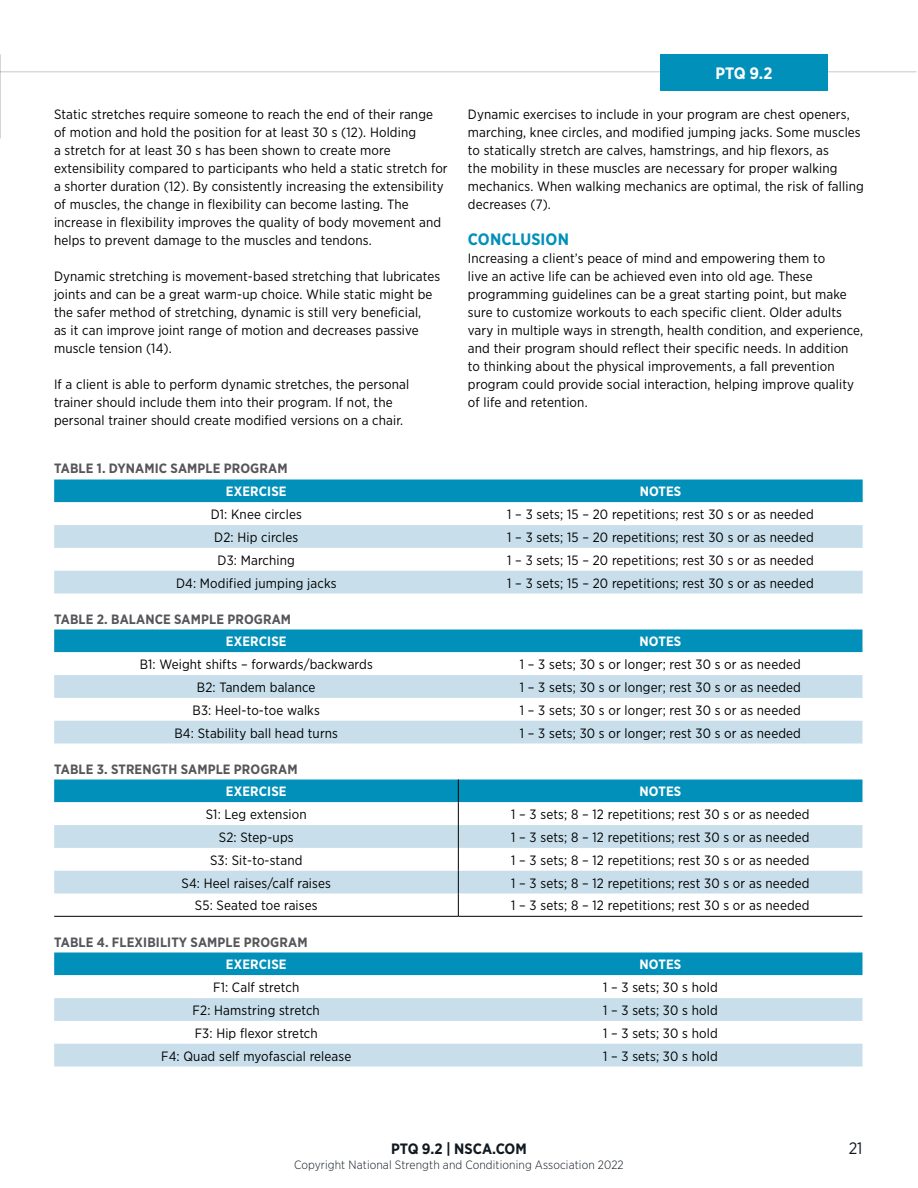
<style>
.page{position:relative;width:918px;height:1188px;background:#fff}
.page>*{position:absolute;margin:0;border:0;box-sizing:border-box;transform-origin:0 0}
.t1{font:700 16.5px "Gotham Narrow";letter-spacing:.01em;color:#0090ba}
.t2{font:700 16.5px "Gotham Narrow";color:#fff}
.t3{font:16.5px "Gotham Narrow";color:#111920}
.t4{font:700 15px "Gotham Narrow";color:#111920}
.t5{font:13.5px/18px "Gotham Narrow";letter-spacing:.01em;color:#000}
.t6{font:700 13.5px "Gotham Narrow";letter-spacing:.01em;color:#56565a}
.t7{font:700 13.5px "Gotham Narrow";letter-spacing:.01em;color:#fff}
.t8{font:300 12px "Gotham Narrow";letter-spacing:.01em;color:#111920}
</style>
<div class="page">
<hr style="left:0;top:71px;width:916px;height:1px;background:#cac8c7">
<div style="left:660px;top:54px;width:168px;height:36px;background:#0090ba"></div>
<div style="left:54px;top:480px;width:809px;height:22px;background:#0090ba"></div>
<svg style="left:54px;top:502px;width:809px;height:1px"></svg>
<svg style="left:54px;top:525px;width:809px;height:69px;fill:#c8dfeb"></svg>
<div style="left:54px;top:630px;width:808px;height:22px;background:#0090ba"></div>
<svg style="left:54px;top:652px;width:808px;height:1px"></svg>
<svg style="left:54px;top:675px;width:808px;height:69px;fill:#c8dfeb"></svg>
<svg style="left:54px;top:780px;width:808px;height:136px"></svg>
<hr style="left:54px;top:916px;width:404px;height:1px;background:#000">
<hr style="left:458px;top:916px;width:404px;height:1px;background:#000">
<div style="left:54px;top:953px;width:808px;height:22px;background:#0090ba"></div>
<svg style="left:54px;top:975px;width:808px;height:1px"></svg>
<svg style="left:54px;top:998px;width:808px;height:68px;fill:#c8dfeb"></svg>
<p class="t5" style="left:54px;top:105px;width:395px">Static stretches require someone to reach the end of their range of motion and hold the position for at least 30 s (12). Holding<br>a stretch for at least 30 s has been shown to create more extensibility compared to participants who held a static stretch for a shorter duration (12). By consistently increasing the extensibility of muscles, the change in flexibility can become lasting. The increase in flexibility improves the quality of body movement and helps to prevent damage to the muscles and tendons.</p>
<p class="t5" style="left:54px;top:267px;width:388px">Dynamic stretching is movement-based stretching that lubricates joints and can be a great warm-up choice. While static might be the safer method of stretching, dynamic is still very beneficial,<br>as it can improve joint range of motion and decreases passive muscle tension (14).</p>
<p class="t5" style="left:54px;top:375px;width:357px">If a client is able to perform dynamic stretches, the personal trainer should include them into their program. If not, the personal trainer should create modified versions on a chair.</p>
<p class="t2" style="left:716px;top:62px;width:58px">PTQ 9.2</p>
<p class="t5" style="left:468px;top:105px;width:397px">Dynamic exercises to include in your program are chest openers, marching, knee circles, and modified jumping jacks. Some muscles to statically stretch are calves, hamstrings, and hip flexors, as<br>the mobility in these muscles are necessary for proper walking mechanics. When walking mechanics are optimal, the risk of falling decreases (7).</p>
<p class="t1" style="left:468px;top:228px;width:103px">CONCLUSION</p>
<p class="t5" style="left:468px;top:249px;width:397px">Increasing a client’s peace of mind and empowering them to<br>live an active life can be achieved even into old age. These programming guidelines can be a great starting point, but make sure to customize workouts to each specific client. Older adults vary in multiple ways in strength, health condition, and experience, and their program should reflect their specific needs. In addition to thinking about the physical improvements, a fall prevention program could provide social interaction, helping improve quality of life and retention.</p>
<p class="t6" style="left:54px;top:460px;width:235px">TABLE 1. DYNAMIC SAMPLE PROGRAM</p>
<p class="t7" style="left:226px;top:483px;width:62px">EXERCISE</p>
<p class="t7" style="left:640px;top:483px;width:43px">NOTES</p>
<p class="t5" style="left:211px;top:505px;width:93px">D1: Knee circles</p>
<p class="t5" style="left:507px;top:505px;width:308px">1 – 3 sets; 15 – 20 repetitions; rest 30 s or as needed</p>
<p class="t5" style="left:214px;top:528px;width:86px">D2: Hip circles</p>
<p class="t5" style="left:507px;top:528px;width:308px">1 – 3 sets; 15 – 20 repetitions; rest 30 s or as needed</p>
<p class="t5" style="left:218px;top:551px;width:79px">D3: Marching</p>
<p class="t5" style="left:507px;top:551px;width:308px">1 – 3 sets; 15 – 20 repetitions; rest 30 s or as needed</p>
<p class="t5" style="left:176px;top:574px;width:162px">D4: Modified jumping jacks</p>
<p class="t5" style="left:507px;top:574px;width:308px">1 – 3 sets; 15 – 20 repetitions; rest 30 s or as needed</p>
<p class="t6" style="left:54px;top:610px;width:238px">TABLE 2. BALANCE SAMPLE PROGRAM</p>
<p class="t7" style="left:226px;top:633px;width:62px">EXERCISE</p>
<p class="t7" style="left:640px;top:633px;width:43px">NOTES</p>
<p class="t5" style="left:140px;top:655px;width:235px">B1: Weight shifts – forwards/backwards</p>
<p class="t5" style="left:520px;top:655px;width:283px">1 – 3 sets; 30 s or longer; rest 30 s or as needed</p>
<p class="t5" style="left:197px;top:678px;width:120px">B2: Tandem balance</p>
<p class="t5" style="left:520px;top:678px;width:283px">1 – 3 sets; 30 s or longer; rest 30 s or as needed</p>
<p class="t5" style="left:193px;top:701px;width:129px">B3: Heel-to-toe walks</p>
<p class="t5" style="left:520px;top:701px;width:283px">1 – 3 sets; 30 s or longer; rest 30 s or as needed</p>
<p class="t5" style="left:174px;top:724px;width:165px">B4: Stability ball head turns</p>
<p class="t5" style="left:520px;top:724px;width:283px">1 – 3 sets; 30 s or longer; rest 30 s or as needed</p>
<p class="t6" style="left:54px;top:760px;width:245px">TABLE 3. STRENGTH SAMPLE PROGRAM</p>
<p class="t7" style="left:226px;top:783px;width:62px">EXERCISE</p>
<p class="t7" style="left:640px;top:783px;width:43px">NOTES</p>
<p class="t5" style="left:206px;top:805px;width:102px">S1: Leg extension</p>
<p class="t5" style="left:511px;top:805px;width:300px">1 – 3 sets; 8 – 12 repetitions; rest 30 s or as needed</p>
<p class="t5" style="left:219px;top:828px;width:76px">S2: Step-ups</p>
<p class="t5" style="left:511px;top:828px;width:300px">1 – 3 sets; 8 – 12 repetitions; rest 30 s or as needed</p>
<p class="t5" style="left:210px;top:851px;width:94px">S3: Sit-to-stand</p>
<p class="t5" style="left:511px;top:851px;width:300px">1 – 3 sets; 8 – 12 repetitions; rest 30 s or as needed</p>
<p class="t5" style="left:182px;top:874px;width:151px">S4: Heel raises/calf raises</p>
<p class="t5" style="left:511px;top:874px;width:300px">1 – 3 sets; 8 – 12 repetitions; rest 30 s or as needed</p>
<p class="t5" style="left:195px;top:896px;width:124px">S5: Seated toe raises</p>
<p class="t5" style="left:511px;top:896px;width:300px">1 – 3 sets; 8 – 12 repetitions; rest 30 s or as needed</p>
<p class="t6" style="left:54px;top:933px;width:255px">TABLE 4. FLEXIBILITY SAMPLE PROGRAM</p>
<p class="t7" style="left:226px;top:956px;width:62px">EXERCISE</p>
<p class="t7" style="left:640px;top:956px;width:43px">NOTES</p>
<p class="t5" style="left:213px;top:978px;width:88px">F1: Calf stretch</p>
<p class="t5" style="left:603px;top:978px;width:116px">1 – 3 sets; 30 s hold</p>
<p class="t5" style="left:193px;top:1001px;width:129px">F2: Hamstring stretch</p>
<p class="t5" style="left:603px;top:1001px;width:116px">1 – 3 sets; 30 s hold</p>
<p class="t5" style="left:195px;top:1024px;width:125px">F3: Hip flexor stretch</p>
<p class="t5" style="left:603px;top:1024px;width:116px">1 – 3 sets; 30 s hold</p>
<p class="t5" style="left:161px;top:1046px;width:192px">F4: Quad self myofascial release</p>
<p class="t5" style="left:603px;top:1046px;width:116px">1 – 3 sets; 30 s hold</p>
<p class="t4" style="left:391px;top:1139px;width:137px">PTQ 9.2 | NSCA.COM</p>
<p class="t3" style="left:849px;top:1138px;width:15px">21</p>
<p class="t8" style="left:294px;top:1157px;width:331px">Copyright National Strength and Conditioning Association 2022</p>
</div>
